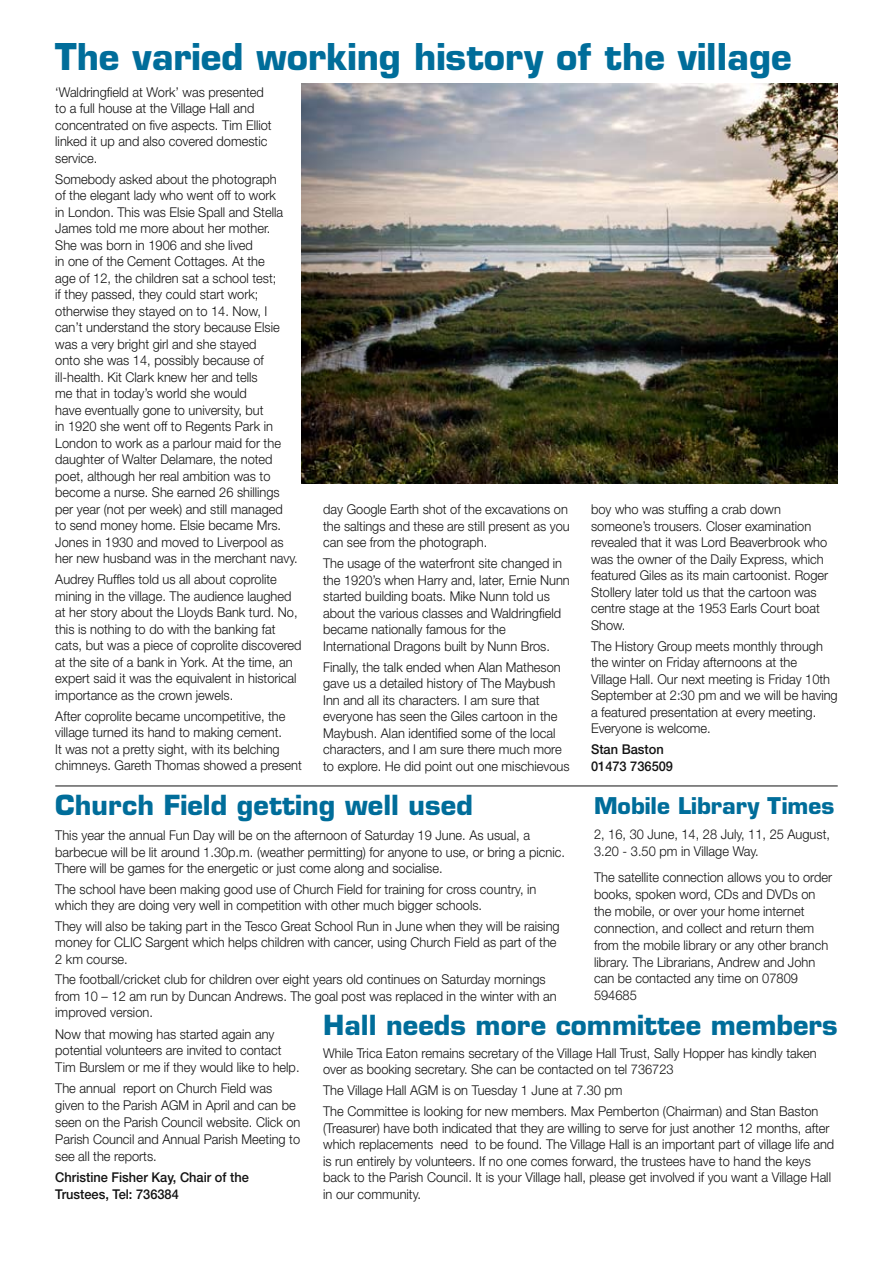
<style>
.page{position:relative;width:893px;height:1263px;background:#fff}
.page>*{position:absolute;margin:0;border:0;box-sizing:border-box;transform-origin:0 0}
.t1{font:700 36px "Eurostile LT Std";color:#006d9a}
.t2{font:700 27px "Eurostile LT Std";color:#006d9a}
.t3{font:700 22.5px "Eurostile LT Std";color:#006d9a}
.t4{font:300 13.5px/16.5px "Helvetica Neue";color:#121212;scale:.95 1}
.t5{font:500 13.5px/16.5px "Helvetica Neue";color:#121212;scale:.95 1}
</style>
<div class="page">
<img style="left:302px;top:84px;width:536px;height:399px">
<hr style="left:55px;top:786px;width:783px;height:1px;background:#121212">
<h1 class="t1" style="left:55px;top:34px;width:738px">The varied working history of the village</h1>
<p class="t4" style="left:55px;top:83px;width:229px">‘Waldringfield at Work’ was presented to a full house at the Village Hall and concentrated on five aspects. Tim Elliot linked it up and also covered domestic service.</p>
<p class="t4" style="left:55px;top:170px;width:257px">Somebody asked about the photograph<br>of the elegant lady who went off to work<br>in London. This was Elsie Spall and Stella James told me more about her mother.<br>She was born in 1906 and she lived<br>in one of the Cement Cottages. At the<br>age of 12, the children sat a school test;<br>if they passed, they could start work; otherwise they stayed on to 14. Now, I can’t understand the story because Elsie was a very bright girl and she stayed<br>onto she was 14, possibly because of ill-health. Kit Clark knew her and tells<br>me that in today’s world she would<br>have eventually gone to university, but<br>in 1920 she went off to Regents Park in London to work as a parlour maid for the daughter of Walter Delamare, the noted poet, although her real ambition was to become a nurse. She earned 26 shillings per year (not per week) and still managed<br>to send money home. Elsie became Mrs.<br>Jones in 1930 and moved to Liverpool as her new husband was in the merchant navy.</p>
<p class="t4" style="left:55px;top:571px;width:261px">Audrey Ruffles told us all about coprolite mining in the village. The audience laughed at her story about the Lloyds Bank turd. No, this is nothing to do with the banking fat cats, but was a piece of coprolite discovered at the site of a bank in York. At the time, an expert said it was the equivalent in historical importance as the crown jewels.</p>
<p class="t4" style="left:55px;top:707px;width:261px">After coprolite became uncompetitive, the village turned its hand to making cement.<br>It was not a pretty sight, with its belching chimneys. Gareth Thomas showed a present</p>
<p class="t4" style="left:323px;top:501px;width:261px">day Google Earth shot of the excavations on the saltings and these are still present as you can see from the photograph.</p>
<p class="t4" style="left:323px;top:555px;width:261px">The usage of the waterfront site changed in the 1920’s when Harry and, later, Ernie Nunn started building boats. Mike Nunn told us about the various classes and Waldringfield became nationally famous for the International Dragons built by Nunn Bros.</p>
<p class="t4" style="left:323px;top:658px;width:261px">Finally, the talk ended when Alan Matheson gave us a detailed history of The Maybush Inn and all its characters. I am sure that everyone has seen the Giles cartoon in the Maybush. Alan identified some of the local characters, and I am sure there much more to explore. He did point out one mischievous</p>
<p class="t4" style="left:591px;top:501px;width:251px">boy who was stuffing a crab down someone’s trousers. Closer examination revealed that it was Lord Beaverbrook who was the owner of the Daily Express, which featured Giles as its main cartoonist. Roger Stollery later told us that the cartoon was centre stage at the 1953 Earls Court boat Show.</p>
<p class="t4" style="left:591px;top:637px;width:261px">The History Group meets monthly through the winter on Friday afternoons at the<br>Village Hall. Our next meeting is Friday 10th September at 2:30 pm and we will be having a featured presentation at every meeting.<br>Everyone is welcome.</p>
<p class="t5" style="left:591px;top:741px;width:88px">Stan Baston<br>01473 736509</p>
<h2 class="t2" style="left:55px;top:788px;width:419px">Church Field getting well used</h2>
<p class="t4" style="left:55px;top:827px;width:538px">This year the annual Fun Day will be on the afternoon of Saturday 19 June. As usual, a barbecue will be lit around 1.30p.m. (weather permitting) for anyone to use, or bring a picnic.<br>There will be games for the energetic or just come along and socialise.</p>
<p class="t4" style="left:55px;top:880px;width:508px">The school have been making good use of Church Field for training for cross country, in which they are doing very well in competition with other much bigger schools.</p>
<p class="t4" style="left:55px;top:918px;width:532px">They will also be taking part in the Tesco Great School Run in June when they will be raising money for CLIC Sargent which helps children with cancer, using Church Field as part of the<br>2 km course.</p>
<p class="t4" style="left:55px;top:971px;width:529px">The football/cricket club for children over eight years old continues on Saturday mornings from 10 – 12 am run by Duncan Andrews. The goal post was replaced in the winter with an improved version.</p>
<p class="t4" style="left:55px;top:1025px;width:259px">Now that mowing has started again any potential volunteers are invited to contact<br>Tim Burslem or me if they would like to help.</p>
<p class="t4" style="left:55px;top:1080px;width:260px">The annual report on Church Field was given to the Parish AGM in April and can be seen on the Parish Council website. Click on Parish Council and Annual Parish Meeting to see all the reports.</p>
<p class="t5" style="left:55px;top:1168px;width:205px">Christine Fisher Kay, Chair of the<br>Trustees, Tel: 736384</p>
<h3 class="t3" style="left:594px;top:791px;width:242px">Mobile Library Times</h3>
<p class="t4" style="left:594px;top:826px;width:250px">2, 16, 30 June, 14, 28 July, 11, 25 August,<br>3.20 - 3.50 pm in Village Way.</p>
<p class="t4" style="left:594px;top:869px;width:252px">The satellite connection allows you to order books, spoken word, CDs and DVDs on the mobile, or over your home internet connection, and collect and return them from the mobile library or any other branch library. The Librarians, Andrew and John can be contacted any time on 07809<br>594685</p>
<h2 class="t2" style="left:323px;top:1009px;width:516px">Hall needs more committee members</h2>
<p class="t4" style="left:323px;top:1044px;width:521px">While Trica Eaton remains secretary of the Village Hall Trust, Sally Hopper has kindly taken over as booking secretary. She can be contacted on tel 736723</p>
<p class="t4" style="left:323px;top:1080px;width:523px;line-height:21px">The Village Hall AGM is on Tuesday 1 June at 7.30 pm<br>The Committee is looking for new members. Max Pemberton (Chairman) and Stan Baston</p>
<p class="t4" style="left:323px;top:1119px;width:539px">(Treasurer) have both indicated that they are willing to serve for just another 12 months, after which replacements need to be found. The Village Hall is an important part of village life and is run entirely by volunteers. If no one comes forward, the trustees have to hand the keys back to the Parish Council. It is your Village hall, please get involved if you want a Village Hall in our community.</p>
</div>
